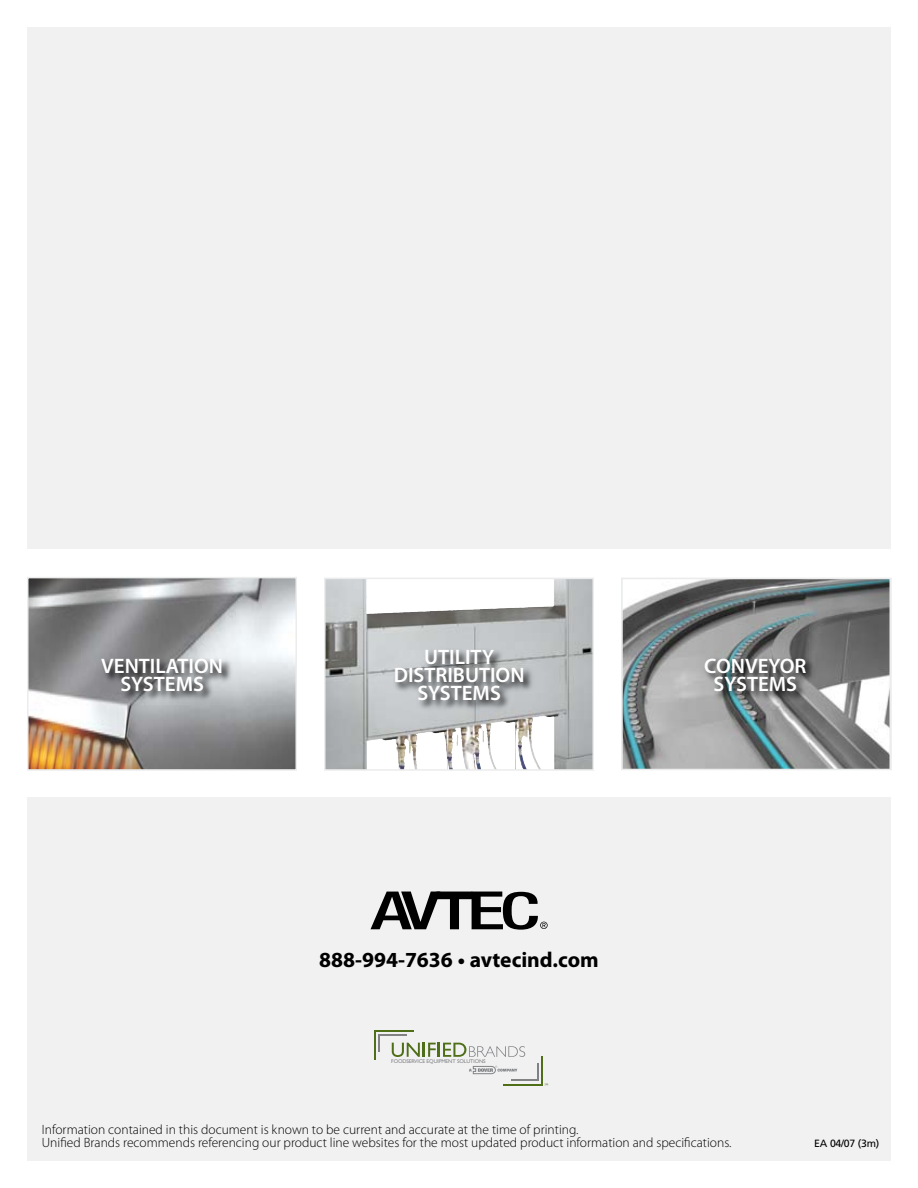
<style>
.page{position:relative;width:918px;height:1188px;background:#fff}
.page>*{position:absolute;margin:0;border:0;box-sizing:border-box;transform-origin:0 0}
.t1{font:700 21.6px "Myriad Pro";color:#000}
.t2{font:600 21px/18px "Myriad Pro";color:#fff;text-align:center}
.t3{font:300 13.5px/13.5px "Myriad Pro";color:#000}
.t4{font:10.5px "Frutiger";letter-spacing:-.025em;color:#000}
.t5{font:5.4px "Gill Sans";letter-spacing:-.015em;color:#808284}
</style>
<div class="page">
<div style="left:27px;top:798px;width:864px;height:363px;background:#f1f1f2"></div>
<img style="left:30px;top:580px;width:264px;height:188px">
<div style="left:27px;top:577px;width:270px;height:194px;border:2px solid #ebecec"></div>
<hr style="left:504px;top:1084px;width:39px;height:2px;background:#4f6e18">
<hr style="left:374px;top:1030px;width:40px;height:2px;background:#4f6e18">
<hr style="left:374px;top:1030px;width:2px;height:29px;background:#4f6e18">
<svg style="left:379px;top:1034px;width:169px;height:51px"></svg>
<svg style="left:99px;top:656px;width:134px;height:47px;background:#8a8b8e"></svg>
<svg style="left:624px;top:581px;width:265px;height:186px;background:#898d8e"></svg>
<div style="left:621px;top:578px;width:271px;height:192px;border:2px solid #ebecec"></div>
<svg style="left:702px;top:656px;width:115px;height:46px;background:#6e7172"></svg>
<svg style="left:327px;top:581px;width:40px;height:187px;background:#aaadae"></svg>
<img style="left:367px;top:581px;width:224px;height:187px">
<div style="left:324px;top:578px;width:270px;height:193px;border:2px solid #ebecec"></div>
<svg style="left:392px;top:647px;width:142px;height:65px;background:#a0a3a5"></svg>
<div style="left:27px;top:27px;width:864px;height:521px;background:#f1f1f2"></div>
<svg style="left:371px;top:892px;width:177px;height:38px"></svg>
<h2 class="t2" style="left:394px;top:648px;width:132px">UTILITY<br>DISTRIBUTION<br>SYSTEMS</h2>
<h2 class="t2" style="left:101px;top:657px;width:123px">VENTILATION<br>SYSTEMS</h2>
<h2 class="t2" style="left:704px;top:656px;width:104px">CONVEYOR<br>SYSTEMS</h2>
<h1 class="t1" style="left:319px;top:945px;width:281px">888-994-7636 • avtecind.com</h1>
<p class="t5" style="left:391px;top:1059px;width:96px">FOODSERVICE EQUIPMENT SOLUTIONS</p>
<p class="t3" style="left:42px;top:1122px;width:691px">Information contained in this document is known to be current and accurate at the time of printing.<br>Unified Brands recommends referencing our product line websites for the most updated product information and specifications.</p>
<p class="t4" style="left:814px;top:1137px;width:67px">EA 04/07 (3m)</p>
</div>
